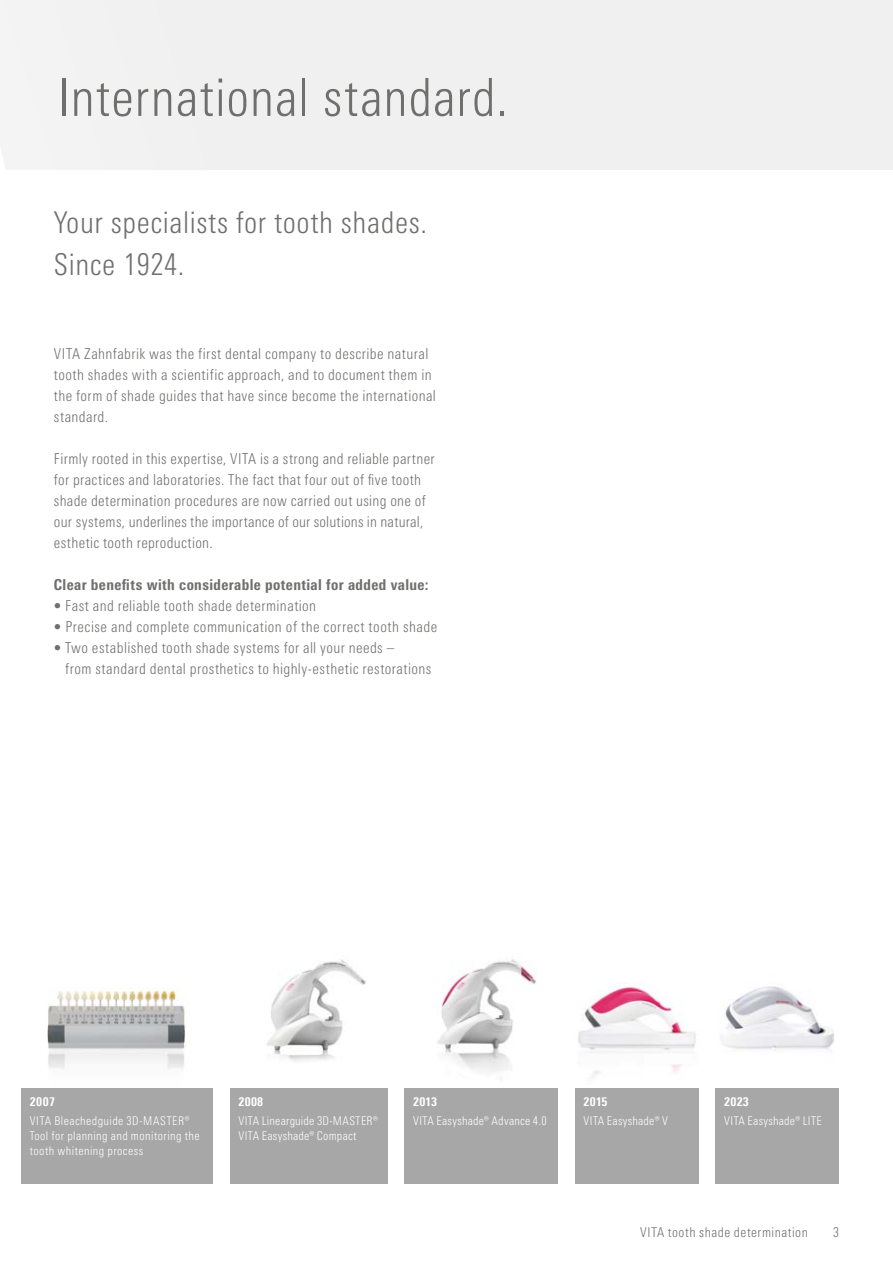
<style>
.page{position:relative;width:893px;height:1263px;background:#fff}
.page>*{position:absolute;margin:0;border:0;box-sizing:border-box;transform-origin:0 0}
.t1{font:300 condensed 52.5px "Univers Next Pro";letter-spacing:.015em;color:#6f6f6e}
.t2{font:300 condensed 30px/42px "Univers Next Pro";letter-spacing:.02em;color:#6f6f6e}
.t3{font:300 condensed 15px/21px "Univers Next Pro";letter-spacing:.025em;color:#6f6f6e}
.t4{font:800 condensed 15px "Univers Next Pro";letter-spacing:.025em;color:#6f6f6e}
.t5{font:300 condensed 13.5px "Univers Next Pro";letter-spacing:.035em;color:#6f6f6e}
.t6{font:300 condensed 12px/15px "Univers Next Pro";letter-spacing:.03em;color:#fff}
.t7{font:800 condensed 12px "Univers Next Pro";letter-spacing:.02em;color:#fff}
</style>
<div class="page">
<div style="left:0;top:0;width:893px;height:170px;background:#f0f0f0"></div>
<img style="left:47px;top:988px;width:139px;height:101px">
<img style="left:436px;top:959px;width:100px;height:130px">
<img style="left:266px;top:960px;width:100px;height:101px">
<img style="left:578px;top:986px;width:118px;height:91px">
<img style="left:718px;top:986px;width:119px;height:103px">
<div style="left:21px;top:1089px;width:192px;height:95px;background:#a7a7a8"></div>
<div style="left:230px;top:1089px;width:157px;height:95px;background:#a7a7a8"></div>
<div style="left:405px;top:1089px;width:153px;height:95px;background:#a7a7a8"></div>
<div style="left:575px;top:1089px;width:123px;height:95px;background:#a7a7a8"></div>
<div style="left:716px;top:1089px;width:123px;height:95px;background:#a7a7a8"></div>
<h1 class="t1" style="left:58px;top:67px;width:451px">International standard.</h1>
<h2 class="t2" style="left:54px;top:201px;width:375px">Your specialists for tooth shades.<br>Since 1924.</h2>
<p class="t3" style="left:54px;top:343px;width:384px">VITA Zahnfabrik was the first dental company to describe natural tooth shades with a scientific approach, and to document them in the form of shade guides that have since become the international standard.</p>
<p class="t3" style="left:54px;top:448px;width:382px">Firmly rooted in this expertise, VITA is a strong and reliable partner for practices and laboratories. The fact that four out of five tooth shade determination procedures are now carried out using one of our systems, underlines the importance of our solutions in natural, esthetic tooth reproduction.</p>
<p class="t4" style="left:54px;top:575px;width:376px">Clear benefits with considerable potential for added value:</p>
<p class="t3" style="left:54px;top:595px;width:264px">• Fast and reliable tooth shade determination</p>
<p class="t3" style="left:54px;top:616px;width:385px">• Precise and complete communication of the correct tooth shade</p>
<p class="t3" style="left:65px;top:637px;width:368px;text-indent:-11px">• Two established tooth shade systems for all your needs –<br>from standard dental prosthetics to highly-esthetic restorations</p>
<p class="t7" style="left:30px;top:1095px;width:27px">2007</p>
<p class="t6" style="left:30px;top:1113px;width:171px">VITA Bleachedguide 3D-MASTER®<br>Tool for planning and monitoring the tooth whitening process</p>
<p class="t7" style="left:238px;top:1095px;width:26px">2008</p>
<p class="t6" style="left:238px;top:1113px;width:141px">VITA Linearguide 3D-MASTER®<br>VITA Easyshade® Compact</p>
<p class="t7" style="left:413px;top:1095px;width:25px">2013</p>
<p class="t6" style="left:413px;top:1113px;width:135px">VITA Easyshade® Advance 4.0</p>
<p class="t7" style="left:584px;top:1095px;width:25px">2015</p>
<p class="t6" style="left:584px;top:1113px;width:86px">VITA Easyshade® V</p>
<p class="t7" style="left:724px;top:1095px;width:26px">2023</p>
<p class="t6" style="left:724px;top:1113px;width:99px">VITA Easyshade® LITE</p>
<p class="t5" style="left:640px;top:1225px;width:169px">VITA tooth shade determination</p>
<p class="t5" style="left:833px;top:1225px;width:7px">3</p>
</div>
